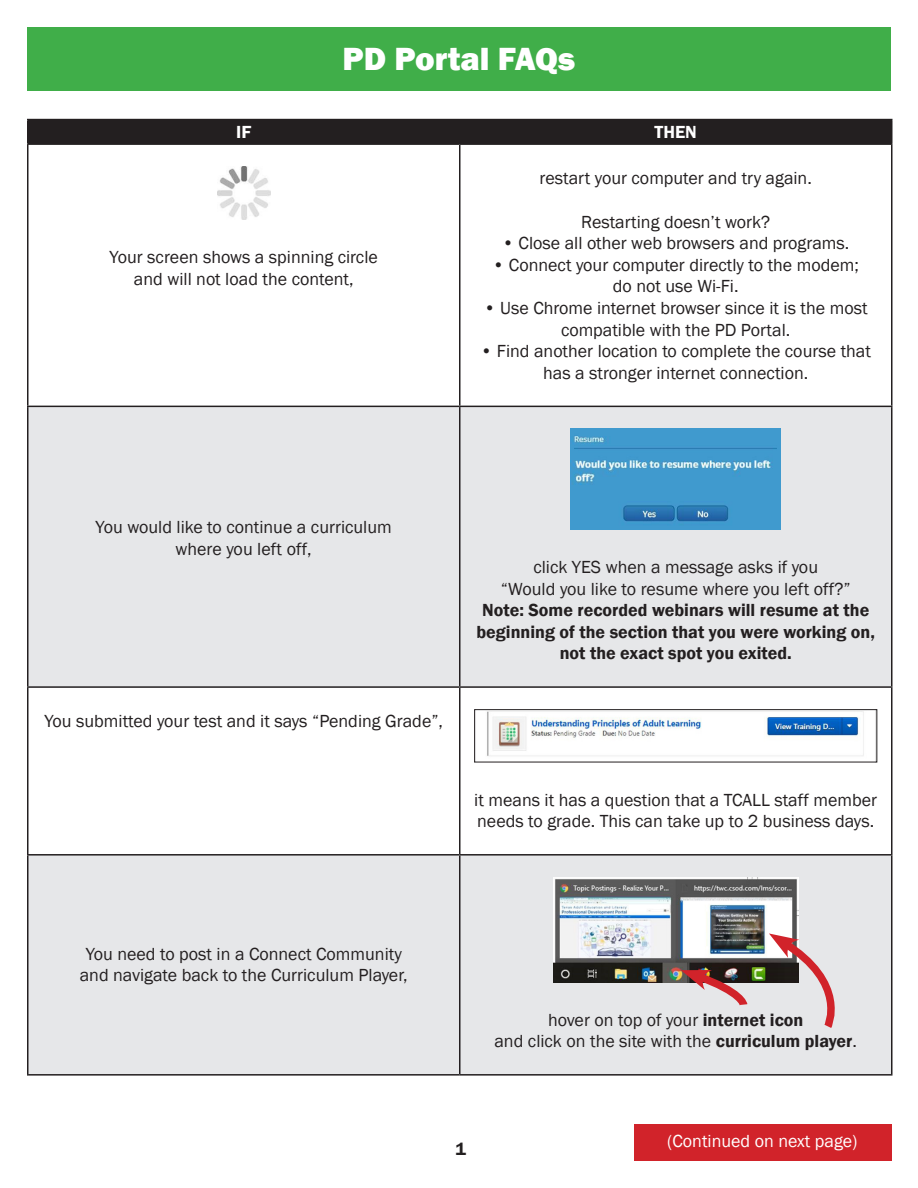
<style>
.page{position:relative;width:918px;height:1188px;background:#fff}
.page>*{position:absolute;margin:0;border:0;box-sizing:border-box;transform-origin:0 0}
.t1{font:800 33px "Franklin Gothic";color:#fff}
.t2{font:18px/21.6px "Franklin Gothic";color:#231f20;text-align:center}
.t3{font:600 18px/21.6px "Franklin Gothic";color:#231f20;text-align:center}
.t4{font:18px "Franklin Gothic";color:#fff}
.t5{font:600 18px "Franklin Gothic";color:#fff}
.s1{font-weight:600}
</style>
<div class="page">
<div style="left:27px;top:27px;width:864px;height:64px;background:#40ae49"></div>
<div style="left:28px;top:120px;width:432px;height:24px;background:#231f20"></div>
<div style="left:460px;top:120px;width:432px;height:24px;background:#231f20"></div>
<div style="left:28px;top:406px;width:432px;height:281px;background:#e6e7e9"></div>
<div style="left:460px;top:406px;width:432px;height:281px;background:#e6e7e9"></div>
<div style="left:28px;top:855px;width:432px;height:220px;background:#e6e7e9"></div>
<div style="left:460px;top:855px;width:432px;height:220px;background:#e6e7e9"></div>
<hr style="left:27px;top:119px;width:433px;height:1px;background:#231f20">
<svg style="left:27px;top:120px;width:1px;height:23px"></svg>
<hr style="left:460px;top:119px;width:432px;height:1px;background:#231f20">
<hr style="left:27px;top:143px;width:433px;height:2px;background:#231f20">
<hr style="left:27px;top:145px;width:1px;height:261px;background:#231f20">
<hr style="left:460px;top:143px;width:432px;height:2px;background:#231f20">
<hr style="left:459px;top:145px;width:1px;height:261px;background:#231f20">
<hr style="left:891px;top:145px;width:1px;height:261px;background:#231f20">
<hr style="left:27px;top:406px;width:433px;height:1px;background:#231f20">
<hr style="left:27px;top:407px;width:1px;height:279px;background:#231f20">
<hr style="left:460px;top:406px;width:432px;height:1px;background:#231f20">
<hr style="left:459px;top:407px;width:1px;height:279px;background:#231f20">
<hr style="left:891px;top:407px;width:1px;height:279px;background:#231f20">
<hr style="left:27px;top:686px;width:433px;height:2px;background:#231f20">
<hr style="left:27px;top:688px;width:1px;height:166px;background:#231f20">
<hr style="left:460px;top:686px;width:432px;height:2px;background:#231f20">
<hr style="left:459px;top:688px;width:1px;height:166px;background:#231f20">
<hr style="left:891px;top:688px;width:1px;height:166px;background:#231f20">
<hr style="left:27px;top:854px;width:433px;height:2px;background:#231f20">
<hr style="left:27px;top:856px;width:1px;height:218px;background:#231f20">
<hr style="left:460px;top:854px;width:432px;height:2px;background:#231f20">
<hr style="left:459px;top:856px;width:1px;height:218px;background:#231f20">
<hr style="left:891px;top:856px;width:1px;height:218px;background:#231f20">
<hr style="left:27px;top:1074px;width:433px;height:2px;background:#231f20">
<hr style="left:460px;top:1074px;width:432px;height:2px;background:#231f20">
<img style="left:217px;top:166px;width:53px;height:54px">
<img style="left:571px;top:429px;width:210px;height:101px">
<img style="left:487px;top:711px;width:377px;height:45px">
<div style="left:474px;top:709px;width:403px;height:53px;border:1px solid #231f20"></div>
<img style="left:553px;top:877px;width:245px;height:105px">
<svg style="left:769px;top:932px;width:66px;height:96px"></svg>
<svg style="left:681px;top:966px;width:70px;height:40px"></svg>
<div style="left:634px;top:1125px;width:257px;height:36px;background:#d1232a"></div>
<h1 class="t1" style="left:343px;top:37px;width:234px">PD Portal FAQs</h1>
<p class="t5" style="left:236px;top:121px;width:17px">IF</p>
<p class="t5" style="left:655px;top:121px;width:44px">THEN</p>
<p class="t2" style="left:110px;top:247px;width:270px">Your screen shows a spinning circle and will not load the content,</p>
<p class="t2" style="left:540px;top:168px;width:274px">restart your computer and try again.</p>
<p class="t2" style="left:581px;top:211px;width:190px">Restarting doesn’t work?</p>
<p class="t2" style="left:502px;top:233px;width:349px">• Close all other web browsers and programs.</p>
<p class="t2" style="left:492px;top:254px;width:368px">• Connect your computer directly to the modem; do not use Wi-Fi.</p>
<p class="t2" style="left:484px;top:298px;width:385px">• Use Chrome internet browser since it is the most compatible with the PD Portal.</p>
<p class="t2" style="left:480px;top:341px;width:392px">• Find another location to complete the course that has a stronger internet connection.</p>
<p class="t2" style="left:96px;top:517px;width:298px">You would like to continue a curriculum where you left off,</p>
<p class="t2" style="left:44px;top:711px;width:400px">You submitted your test and it says “Pending Grade”,</p>
<p class="t2" style="left:501px;top:557px;width:351px">click YES when a message asks if you<br>“Would you like to resume where you left off?”</p>
<p class="t3" style="left:477px;top:600px;width:400px">Note: Some recorded webinars will resume at the beginning of the section that you were working on, not the exact spot you exited.</p>
<p class="t2" style="left:474px;top:789px;width:404px;text-align:left">it means it has a question that a TCALL staff member needs to grade. This can take up to 2 business days.</p>
<p class="t2" style="left:80px;top:943px;width:330px">You need to post in a Connect Community and navigate back to the Curriculum Player,</p>
<p class="t2" style="left:494px;top:1009px;width:364px">hover on top of your <span class="s1">internet icon<br></span>and click on the site with the <span class="s1">curriculum player</span>.</p>
<p class="t3" style="left:456px;top:1138px;width:12px">1</p>
<p class="t4" style="left:667px;top:1130px;width:192px">(Continued on next page)</p>
</div>
